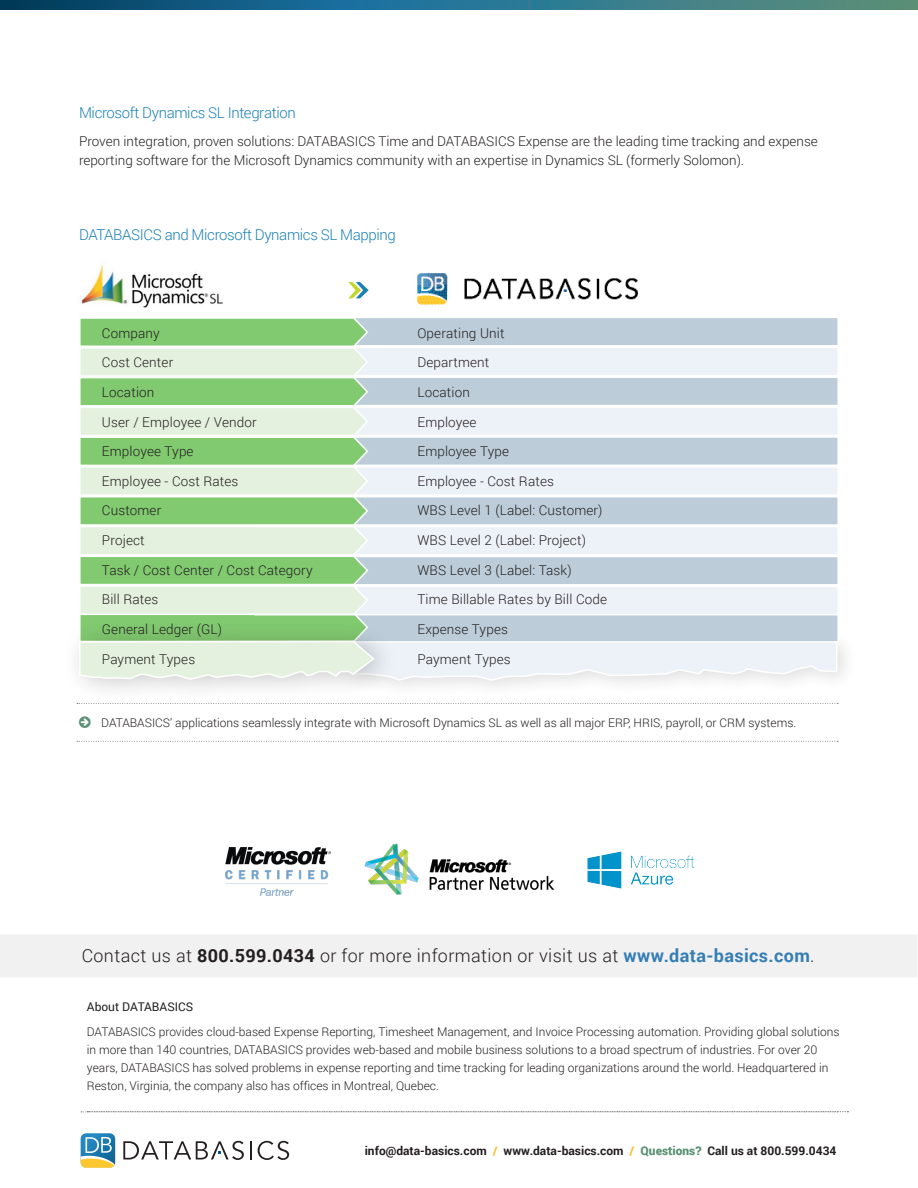
<style>
.page{position:relative;width:918px;height:1188px;background:#fff}
.page>*{position:absolute;margin:0;border:0;box-sizing:border-box;transform-origin:0 0}
.t1{font:300 18px "Roboto";letter-spacing:.02em;color:#231f20}
.t2{font:300 15px "Roboto";letter-spacing:-.025em;color:#1a80b6}
.t3{font:300 13.5px/19.5px "Roboto";letter-spacing:.01em;color:#231f20}
.t4{font:300 12px/18px "Roboto";color:#231f20}
.t5{font:700 12px "Roboto";color:#231f20}
.t6{font:12px "Roboto";color:#231f20}
.s1{font-weight:700}
.s2{font-weight:700;color:#347eb5}
.s3{color:#fcbd2e}
.s4{font-weight:900;color:#5b9075}
</style>
<div class="page">
<svg style="left:81px;top:1133px;width:34px;height:35px"></svg>
<svg style="left:250px;top:1141px;width:2px;height:18px"></svg>
<svg style="left:258px;top:1141px;width:31px;height:19px"></svg>
<svg style="left:123px;top:1141px;width:121px;height:19px"></svg>
<img style="left:79px;top:264px;width:144px;height:44px">
<svg style="left:0;top:0;width:918px;height:9px;background:#296e85"></svg>
<svg style="left:77px;top:741px;width:761px;height:1px"></svg>
<svg style="left:77px;top:703px;width:761px;height:1px"></svg>
<svg style="left:81px;top:1111px;width:767px;height:2px;background:#cccdce"></svg>
<div style="left:63px;top:620px;width:338px;height:83px;background:#231f20;opacity:.25"></div>
<svg style="left:78px;top:318px;width:762px;height:364px;background:#cee2d5"></svg>
<img style="left:417px;top:274px;width:220px;height:30px">
<svg style="left:348px;top:282px;width:20px;height:16px"></svg>
<div style="left:0;top:935px;width:917px;height:42px;background:#f2f1f1"></div>
<img style="left:365px;top:843px;width:190px;height:51px">
<img style="left:225px;top:848px;width:106px;height:47px">
<img style="left:587px;top:851px;width:108px;height:38px">
<p class="t2" style="left:79px;top:102px;width:218px">Microsoft Dynamics SL Integration</p>
<p class="t3" style="left:79px;top:131px;width:740px">Proven integration, proven solutions: DATABASICS Time and DATABASICS Expense are the leading time tracking and expense reporting software for the Microsoft Dynamics community with an expertise in Dynamics SL (formerly Solomon).</p>
<p class="t2" style="left:79px;top:225px;width:318px">DATABASICS and Microsoft Dynamics SL Mapping</p>
<p class="t3" style="left:102px;top:323px;width:59px">Company</p>
<p class="t3" style="left:102px;top:352px;width:73px">Cost Center</p>
<p class="t3" style="left:102px;top:382px;width:54px">Location</p>
<p class="t3" style="left:102px;top:412px;width:156px">User / Employee / Vendor</p>
<p class="t3" style="left:102px;top:441px;width:93px">Employee Type</p>
<p class="t3" style="left:102px;top:471px;width:138px">Employee - Cost Rates</p>
<p class="t3" style="left:102px;top:500px;width:61px">Customer</p>
<p class="t3" style="left:102px;top:530px;width:44px">Project</p>
<p class="t3" style="left:102px;top:560px;width:212px">Task / Cost Center / Cost Category</p>
<p class="t3" style="left:102px;top:589px;width:58px">Bill Rates</p>
<p class="t3" style="left:102px;top:619px;width:122px">General Ledger (GL)</p>
<p class="t3" style="left:102px;top:649px;width:95px">Payment Types</p>
<p class="t3" style="left:417px;top:323px;width:89px">Operating Unit</p>
<p class="t3" style="left:417px;top:352px;width:74px">Department</p>
<p class="t3" style="left:417px;top:382px;width:54px">Location</p>
<p class="t3" style="left:417px;top:412px;width:61px">Employee</p>
<p class="t3" style="left:417px;top:441px;width:93px">Employee Type</p>
<p class="t3" style="left:417px;top:471px;width:138px">Employee - Cost Rates</p>
<p class="t3" style="left:417px;top:500px;width:187px">WBS Level 1 (Label: Customer)</p>
<p class="t3" style="left:417px;top:530px;width:170px">WBS Level 2 (Label: Project)</p>
<p class="t3" style="left:417px;top:555px;width:191px;line-height:29.7px">WBS Level 3 (Label: Task)<br>Time Billable Rates by Bill Code</p>
<p class="t3" style="left:417px;top:619px;width:92px">Expense Types</p>
<p class="t3" style="left:417px;top:649px;width:95px">Payment Types</p>
<p class="t4" style="left:101px;top:713px;width:697px">DATABASICS’ applications seamlessly integrate with Microsoft Dynamics SL as well as all major ERP, HRIS, payroll, or CRM systems.</p>
<p class="t1" style="left:82px;top:944px;width:734px">Contact us at <span class="s1">800.599.0434</span> or for more information or visit us at <span class="s2">www.data-basics.com</span>.</p>
<p class="t6" style="left:87px;top:999px;width:108px">About DATABASICS</p>
<p class="t4" style="left:87px;top:1022px;width:754px">DATABASICS provides cloud-based Expense Reporting, Timesheet Management, and Invoice Processing automation. Providing global solutions in more than 140 countries, DATABASICS provides web-based and mobile business solutions to a broad spectrum of industries. For over 20 years, DATABASICS has solved problems in expense reporting and time tracking for leading organizations around the world. Headquartered in Reston, Virginia, the company also has offices in Montreal, Quebec.</p>
<p class="t5" style="left:365px;top:1142px;width:473px">info@data-basics.com <span class="s3">/</span> www.data-basics.com <span class="s3">/</span> <span class="s4">Questions?</span> Call us at 800.599.0434</p>
</div>
